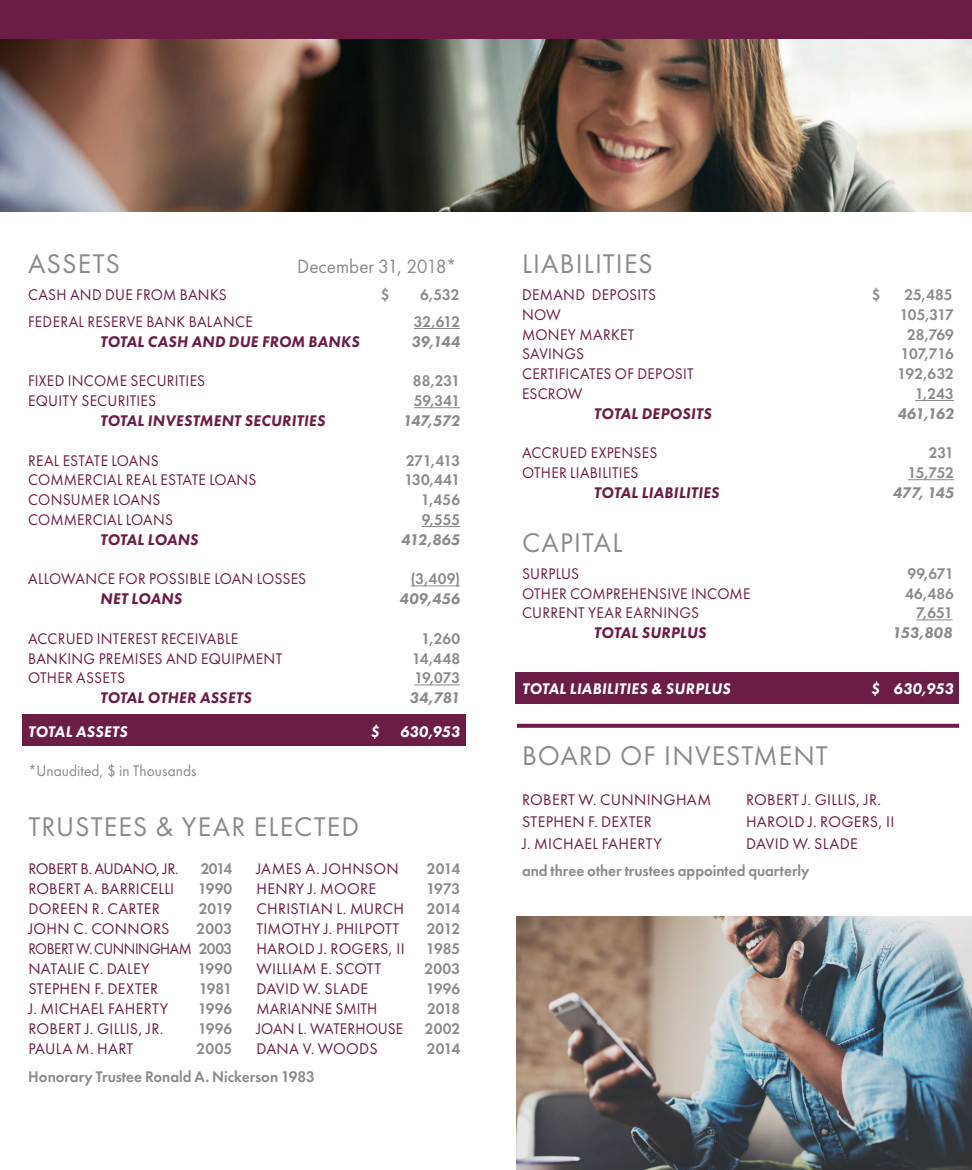
<style>
.page{position:relative;width:972px;height:1170px;background:#fff}
.page>*{position:absolute;margin:0;border:0;box-sizing:border-box;transform-origin:0 0}
.t1{font:28px "Futura PT";letter-spacing:.04em;color:#8a8a8e}
.t2{font:20px "Futura PT";letter-spacing:-.005em;color:#8a8a8e;scale:.96 1}
.t3{font:16px "Futura PT";letter-spacing:.015em;color:#6c1d45;scale:.96 1}
.t4{font:16px/22px "Futura PT";letter-spacing:.015em;color:#6c1d45}
.t5{font:600 16px "Futura PT";color:#8a8a8e;scale:.96 1}
.t6{font:italic 800 16px "Futura PT";letter-spacing:.015em;color:#6c1d45;scale:.96 1}
.t7{font:italic 800 16px "Futura PT";letter-spacing:-.005em;color:#8a8a8e;scale:.96 1}
.t8{font:italic 800 16px "Futura PT";letter-spacing:.015em;color:#fff;scale:.96 1}
.t9{font:16px/20px "Futura PT";letter-spacing:.015em;color:#6c1d45;text-align:justify;scale:.94 1}
.t10{font:16px "Futura PT";letter-spacing:.005em;color:#8a8a8e;scale:.96 1}
.t11{font:16px "Futura PT";letter-spacing:-.02em;color:#6c1d45}
.s1{font-weight:600;color:#8a8a8e}
</style>
<div class="page">
<div style="left:516px;top:672px;width:443px;height:32px;background:#6c1d45"></div>
<div style="left:22px;top:714px;width:444px;height:32px;background:#6c1d45"></div>
<img style="left:0;top:39px;width:972px;height:173px">
<div style="left:0;top:0;width:972px;height:39px;background:#6c1d45"></div>
<svg style="left:517px;top:724px;width:442px;height:4px;background:#73284e"></svg>
<hr style="left:414px;top:328px;width:46px;height:1px;background:#8a8a8e">
<hr style="left:414px;top:407px;width:46px;height:1px;background:#8a8a8e">
<hr style="left:422px;top:526px;width:38px;height:1px;background:#8a8a8e">
<hr style="left:411px;top:586px;width:49px;height:1px;background:#8a8a8e">
<hr style="left:414px;top:685px;width:46px;height:1px;background:#8a8a8e">
<hr style="left:915px;top:400px;width:39px;height:1px;background:#8a8a8e">
<hr style="left:908px;top:479px;width:46px;height:1px;background:#8a8a8e">
<hr style="left:916px;top:620px;width:37px;height:1px;background:#8a8a8e">
<img style="left:517px;top:917px;width:455px;height:253px">
<p class="t1" style="left:28px;top:247px;width:93px">ASSETS</p>
<p class="t2" style="left:297px;top:254px;width:168px">December 31, 2018*</p>
<p class="t3" style="left:28px;top:285px;width:208px">CASH AND DUE FROM BANKS</p>
<p class="t5" style="left:381px;top:285px;width:11px">$</p>
<p class="t5" style="left:420px;top:285px;width:43px">6,532</p>
<p class="t3" style="left:28px;top:312px;width:236px">FEDERAL RESERVE BANK BALANCE</p>
<p class="t5" style="left:414px;top:312px;width:50px">32,612</p>
<p class="t6" style="left:100px;top:331px;width:272px">TOTAL CASH AND DUE FROM BANKS</p>
<p class="t7" style="left:411px;top:331px;width:52px">39,144</p>
<p class="t3" style="left:28px;top:372px;width:186px">FIXED INCOME SECURITIES</p>
<p class="t5" style="left:413px;top:371px;width:51px">88,231</p>
<p class="t3" style="left:28px;top:391px;width:135px">EQUITY SECURITIES</p>
<p class="t5" style="left:414px;top:391px;width:50px">59,341</p>
<p class="t6" style="left:100px;top:411px;width:236px">TOTAL INVESTMENT SECURITIES</p>
<p class="t7" style="left:403px;top:411px;width:61px">147,572</p>
<p class="t3" style="left:28px;top:451px;width:137px">REAL ESTATE LOANS</p>
<p class="t5" style="left:406px;top:450px;width:58px">271,413</p>
<p class="t3" style="left:28px;top:471px;width:239px">COMMERCIAL REAL ESTATE LOANS</p>
<p class="t5" style="left:404px;top:470px;width:60px">130,441</p>
<p class="t3" style="left:28px;top:490px;width:139px">CONSUMER LOANS</p>
<p class="t5" style="left:421px;top:490px;width:42px">1,456</p>
<p class="t3" style="left:28px;top:510px;width:152px">COMMERCIAL LOANS</p>
<p class="t5" style="left:422px;top:510px;width:41px">9,555</p>
<p class="t6" style="left:100px;top:529px;width:104px">TOTAL LOANS</p>
<p class="t7" style="left:401px;top:529px;width:63px">412,865</p>
<p class="t3" style="left:28px;top:570px;width:291px">ALLOWANCE FOR POSSIBLE LOAN LOSSES</p>
<p class="t5" style="left:411px;top:569px;width:53px">(3,409)</p>
<p class="t6" style="left:100px;top:589px;width:87px">NET LOANS</p>
<p class="t7" style="left:400px;top:589px;width:64px">409,456</p>
<p class="t3" style="left:28px;top:629px;width:220px">ACCRUED INTEREST RECEIVABLE</p>
<p class="t5" style="left:422px;top:628px;width:42px">1,260</p>
<p class="t3" style="left:28px;top:649px;width:266px">BANKING PREMISES AND EQUIPMENT</p>
<p class="t5" style="left:412px;top:648px;width:51px">14,448</p>
<p class="t3" style="left:28px;top:669px;width:102px">OTHER ASSETS</p>
<p class="t5" style="left:414px;top:668px;width:49px">19,073</p>
<p class="t6" style="left:100px;top:688px;width:159px">TOTAL OTHER ASSETS</p>
<p class="t7" style="left:410px;top:688px;width:54px">34,781</p>
<p class="t8" style="left:28px;top:721px;width:105px">TOTAL ASSETS</p>
<p class="t8" style="left:370px;top:721px;width:11px">$</p>
<p class="t8" style="left:400px;top:721px;width:64px">630,953</p>
<p class="t10" style="left:28px;top:762px;width:177px">*Unaudited, $ in Thousands</p>
<p class="t1" style="left:28px;top:810px;width:332px">TRUSTEES &amp; YEAR ELECTED</p>
<p class="t11" style="left:28px;top:859px;width:152px">ROBERT B. AUDANO, JR.</p>
<p class="t5" style="left:201px;top:859px;width:34px">2014</p>
<p class="t4" style="left:28px;top:878px;width:147px">ROBERT A. BARRICELLI</p>
<p class="t5" style="left:198px;top:879px;width:37px">1990</p>
<p class="t4" style="left:28px;top:898px;width:133px">DOREEN R. CARTER</p>
<p class="t5" style="left:199px;top:899px;width:36px">2019</p>
<p class="t4" style="left:28px;top:918px;width:143px">JOHN C. CONNORS</p>
<p class="t4" style="left:256px;top:858px;width:144px">JAMES A. JOHNSON</p>
<p class="t5" style="left:427px;top:859px;width:36px">2014</p>
<p class="t4" style="left:256px;top:878px;width:121px">HENRY J. MOORE</p>
<p class="t5" style="left:426px;top:879px;width:37px">1973</p>
<p class="t4" style="left:256px;top:898px;width:149px">CHRISTIAN L. MURCH</p>
<p class="t5" style="left:427px;top:899px;width:36px">2014</p>
<p class="t4" style="left:256px;top:918px;width:145px">TIMOTHY J. PHILPOTT</p>
<p class="t5" style="left:427px;top:919px;width:36px">2012</p>
<p class="t4" style="left:256px;top:938px;width:150px">HAROLD J. ROGERS, II</p>
<p class="t5" style="left:426px;top:939px;width:37px">1985</p>
<p class="t4" style="left:256px;top:958px;width:127px">WILLIAM E. SCOTT</p>
<p class="t5" style="left:424px;top:959px;width:39px">2003</p>
<p class="t4" style="left:256px;top:978px;width:113px">DAVID W. SLADE</p>
<p class="t5" style="left:426px;top:979px;width:37px">1996</p>
<p class="t3" style="left:256px;top:999px;width:128px">MARIANNE SMITH</p>
<p class="t5" style="left:427px;top:999px;width:36px">2018</p>
<p class="t3" style="left:256px;top:1019px;width:155px">JOAN L. WATERHOUSE</p>
<p class="t5" style="left:425px;top:1019px;width:38px">2002</p>
<p class="t4" style="left:256px;top:1038px;width:123px">DANA V. WOODS</p>
<p class="t5" style="left:427px;top:1039px;width:36px">2014</p>
<p class="t9" style="left:28px;top:919px;width:218px;text-indent:168px"><span class="s1">2003<br></span>ROBERT W. CUNNINGHAM <span class="s1">2003<br></span>NATALIE C. DALEY</p>
<p class="t5" style="left:198px;top:959px;width:38px">1990</p>
<p class="t4" style="left:28px;top:978px;width:131px">STEPHEN F. DEXTER</p>
<p class="t5" style="left:199px;top:979px;width:36px">1981</p>
<p class="t4" style="left:28px;top:998px;width:141px">J. MICHAEL FAHERTY</p>
<p class="t5" style="left:198px;top:999px;width:37px">1996</p>
<p class="t4" style="left:28px;top:1018px;width:137px">ROBERT J. GILLIS, JR.</p>
<p class="t5" style="left:198px;top:1019px;width:37px">1996</p>
<p class="t4" style="left:28px;top:1038px;width:107px">PAULA M. HART</p>
<p class="t5" style="left:197px;top:1039px;width:39px">2005</p>
<p class="t5" style="left:28px;top:1067px;width:300px">Honorary Trustee Ronald A. Nickerson 1983</p>
<p class="t1" style="left:522px;top:247px;width:132px">LIABILITIES</p>
<p class="t3" style="left:522px;top:285px;width:141px">DEMAND DEPOSITS</p>
<p class="t5" style="left:872px;top:285px;width:11px">$</p>
<p class="t5" style="left:904px;top:285px;width:52px">25,485</p>
<p class="t3" style="left:522px;top:305px;width:42px">NOW</p>
<p class="t5" style="left:900px;top:304px;width:58px">105,317</p>
<p class="t3" style="left:522px;top:325px;width:119px">MONEY MARKET</p>
<p class="t5" style="left:907px;top:324px;width:50px">28,769</p>
<p class="t3" style="left:522px;top:345px;width:66px">SAVINGS</p>
<p class="t5" style="left:901px;top:344px;width:57px">107,716</p>
<p class="t3" style="left:522px;top:364px;width:180px">CERTIFICATES OF DEPOSIT</p>
<p class="t5" style="left:898px;top:364px;width:60px">192,632</p>
<p class="t3" style="left:522px;top:384px;width:65px">ESCROW</p>
<p class="t5" style="left:915px;top:384px;width:42px">1,243</p>
<p class="t6" style="left:594px;top:403px;width:124px">TOTAL DEPOSITS</p>
<p class="t7" style="left:898px;top:403px;width:60px">461,162</p>
<p class="t3" style="left:522px;top:444px;width:142px">ACCRUED EXPENSES</p>
<p class="t5" style="left:929px;top:443px;width:28px">231</p>
<p class="t3" style="left:522px;top:463px;width:123px">OTHER LIABILITIES</p>
<p class="t5" style="left:908px;top:463px;width:50px">15,752</p>
<p class="t6" style="left:594px;top:483px;width:132px">TOTAL LIABILITIES</p>
<p class="t7" style="left:893px;top:483px;width:65px">477, 145</p>
<p class="t1" style="left:522px;top:526px;width:102px">CAPITAL</p>
<p class="t3" style="left:522px;top:564px;width:61px">SURPLUS</p>
<p class="t5" style="left:907px;top:563px;width:50px">99,671</p>
<p class="t3" style="left:522px;top:584px;width:239px">OTHER COMPREHENSIVE INCOME</p>
<p class="t5" style="left:905px;top:583px;width:52px">46,486</p>
<p class="t3" style="left:522px;top:604px;width:186px">CURRENT YEAR EARNINGS</p>
<p class="t5" style="left:916px;top:603px;width:40px">7,651</p>
<p class="t6" style="left:594px;top:623px;width:119px">TOTAL SURPLUS</p>
<p class="t7" style="left:892px;top:623px;width:64px">153,808</p>
<p class="t8" style="left:522px;top:678px;width:219px">TOTAL LIABILITIES &amp; SURPLUS</p>
<p class="t8" style="left:871px;top:678px;width:88px">$ 630,953</p>
<p class="t1" style="left:522px;top:739px;width:307px">BOARD OF INVESTMENT</p>
<p class="t4" style="left:522px;top:789px;width:191px">ROBERT W. CUNNINGHAM<br>STEPHEN F. DEXTER<br>J. MICHAEL FAHERTY</p>
<p class="t4" style="left:746px;top:789px;width:150px">ROBERT J. GILLIS, JR.<br>HAROLD J. ROGERS, II<br>DAVID W. SLADE</p>
<p class="t5" style="left:522px;top:861px;width:301px">and three other trustees appointed quarterly</p>
</div>
